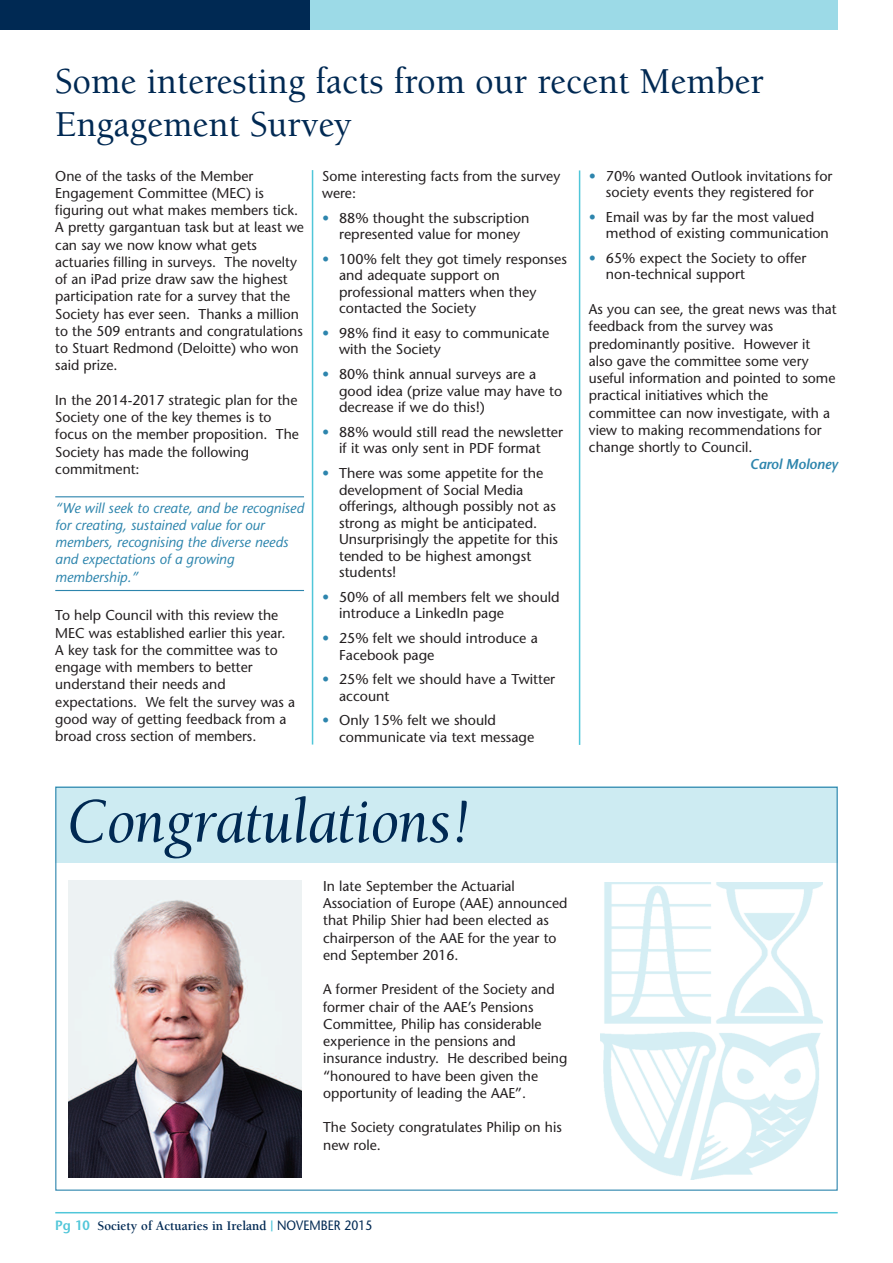
<style>
.page{position:relative;width:893px;height:1263px;background:#fff}
.page>*{position:absolute;margin:0;border:0;box-sizing:border-box;transform-origin:0 0}
.t1{font:italic 64.5px "Berkeley";letter-spacing:-.015em;color:#002953;scale:.96 1}
.t2{font:500 37.5px/43.5px "Berkeley";color:#002953;scale:.96 1}
.t3{font:14.25px/17.2px "Stone Sans";color:#231f20}
.t4{font:italic 14.25px/17.2px "Stone Sans";color:#2d85ad}
.t5{font:italic 600 14.25px "Stone Sans";letter-spacing:-.01em;color:#2d85ad}
.t6{font:700 13.5px "Berkeley";color:#002953;scale:.96 1}
.s1{font-weight:700;color:#2d85ad}
.s2{font-family:"Stone Sans";font-weight:600;color:#50c6d9}
.s3{font-weight:900;color:#50c6d9}
.s4{font-family:"Stone Sans";font-weight:400}
</style>
<div class="page">
<hr style="left:55px;top:1212px;width:783px;height:1px;background:#50c6d9">
<hr style="left:55px;top:496px;width:249px;height:1px;background:#2d85ad">
<hr style="left:55px;top:590px;width:249px;height:1px;background:#2d85ad">
<hr style="left:312px;top:170px;width:1px;height:574px;background:#50c6d9">
<hr style="left:579px;top:170px;width:1px;height:575px;background:#50c6d9">
<div style="left:0;top:0;width:310px;height:30px;background:#002953"></div>
<div style="left:310px;top:0;width:528px;height:30px;background:#9cdae7"></div>
<img style="left:68px;top:880px;width:234px;height:298px">
<div style="left:55px;top:787px;width:783px;height:76px;background:#cdebf2"></div>
<img style="left:600px;top:882px;width:223px;height:298px">
<h2 class="t2" style="left:55px;top:63px;width:739px">Some interesting facts from our recent Member<br>Engagement Survey</h2>
<p class="t3" style="left:55px;top:168px;width:250px">One of the tasks of the Member Engagement Committee (MEC) is figuring out what makes members tick.<br>A pretty gargantuan task but at least we can say we now know what gets actuaries filling in surveys. The novelty of an iPad prize draw saw the highest participation rate for a survey that the Society has ever seen. Thanks a million to the 509 entrants and congratulations to Stuart Redmond (Deloitte) who won said prize.</p>
<p class="t3" style="left:55px;top:393px;width:245px">In the 2014-2017 strategic plan for the<br>Society one of the key themes is to focus on the member proposition. The<br>Society has made the following commitment:</p>
<p class="t4" style="left:55px;top:500px;width:250px">“We will seek to create, and be recognised for creating, sustained value for our members, recognising the diverse needs and expectations of a growing membership.”</p>
<p class="t3" style="left:55px;top:608px;width:241px">To help Council with this review the MEC was established earlier this year.<br>A key task for the committee was to engage with members to better understand their needs and expectations. We felt the survey was a good way of getting feedback from a broad cross section of members.</p>
<p class="t3" style="left:589px;top:169px;width:245px;line-height:16.5px;text-align:center"><span class="s1">•</span> 70% wanted Outlook invitations for society events they registered for</p>
<p class="t3" style="left:606px;top:210px;width:224px;line-height:16.5px;text-indent:-17px"><span class="s1">•</span> Email was by far the most valued method of existing communication</p>
<p class="t3" style="left:606px;top:251px;width:202px;line-height:16.5px;text-indent:-17px"><span class="s1">•</span> 65% expect the Society to offer non-technical support</p>
<p class="t3" style="left:589px;top:302px;width:249px">As you can see, the great news was that feedback from the survey was predominantly positive. However it also gave the committee some very useful information and pointed to some practical initiatives which the committee can now investigate, with a view to making recommendations for change shortly to Council.</p>
<p class="t5" style="left:750px;top:459px;width:90px">Carol Moloney</p>
<p class="t3" style="left:322px;top:168px;width:240px">Some interesting facts from the survey were:</p>
<p class="t3" style="left:322px;top:211px;width:209px;line-height:16.5px;text-align:center"><span class="s1">•</span> 88% thought the subscription represented value for money</p>
<p class="t3" style="left:339px;top:252px;width:229px;line-height:16.5px;text-indent:-17px"><span class="s1">•</span> 100% felt they got timely responses and adequate support on professional matters when they contacted the Society</p>
<p class="t3" style="left:339px;top:326px;width:212px;line-height:16.5px;text-indent:-17px"><span class="s1">•</span> 98% find it easy to communicate with the Society</p>
<p class="t3" style="left:339px;top:367px;width:225px;line-height:16.5px;text-indent:-17px"><span class="s1">•</span> 80% think annual surveys are a good idea (prize value may have to decrease if we do this!)</p>
<p class="t3" style="left:322px;top:425px;width:242px;line-height:16.5px;text-align:center"><span class="s1">•</span> 88% would still read the newsletter if it was only sent in PDF format</p>
<p class="t3" style="left:339px;top:466px;width:220px;line-height:16.5px;text-indent:-17px"><span class="s1">•</span> There was some appetite for the development of Social Media offerings, although possibly not as strong as might be anticipated.<br>Unsurprisingly the appetite for this tended to be highest amongst students!</p>
<p class="t3" style="left:339px;top:590px;width:222px;line-height:16.5px;text-indent:-17px"><span class="s1">•</span> 50% of all members felt we should introduce a LinkedIn page</p>
<p class="t3" style="left:339px;top:631px;width:200px;line-height:16.5px;text-indent:-17px"><span class="s1">•</span> 25% felt we should introduce a<br>Facebook page</p>
<p class="t3" style="left:339px;top:672px;width:218px;line-height:16.5px;text-indent:-17px"><span class="s1">•</span> 25% felt we should have a Twitter account</p>
<p class="t3" style="left:339px;top:714px;width:197px;line-height:16.5px;text-indent:-17px"><span class="s1">•</span> Only 15% felt we should communicate via text message</p>
<h1 class="t1" style="left:67px;top:796px;width:423px">Congratulations!</h1>
<p class="t3" style="left:323px;top:879px;width:246px">In late September the Actuarial<br>Association of Europe (AAE) announced that Philip Shier had been elected as chairperson of the AAE for the year to end September 2016.</p>
<p class="t3" style="left:323px;top:982px;width:246px">A former President of the Society and former chair of the AAE’s Pensions Committee, Philip has considerable experience in the pensions and insurance industry. He described being “honoured to have been given the opportunity of leading the AAE”.</p>
<p class="t3" style="left:323px;top:1120px;width:240px">The Society congratulates Philip on his new role.</p>
<p class="t6" style="left:55px;top:1221px;width:332px"><span class="s2">Pg 10</span> Society of Actuaries in Ireland <span class="s3">|</span> <span class="s4">NOVEMBER 2015</span></p>
</div>
